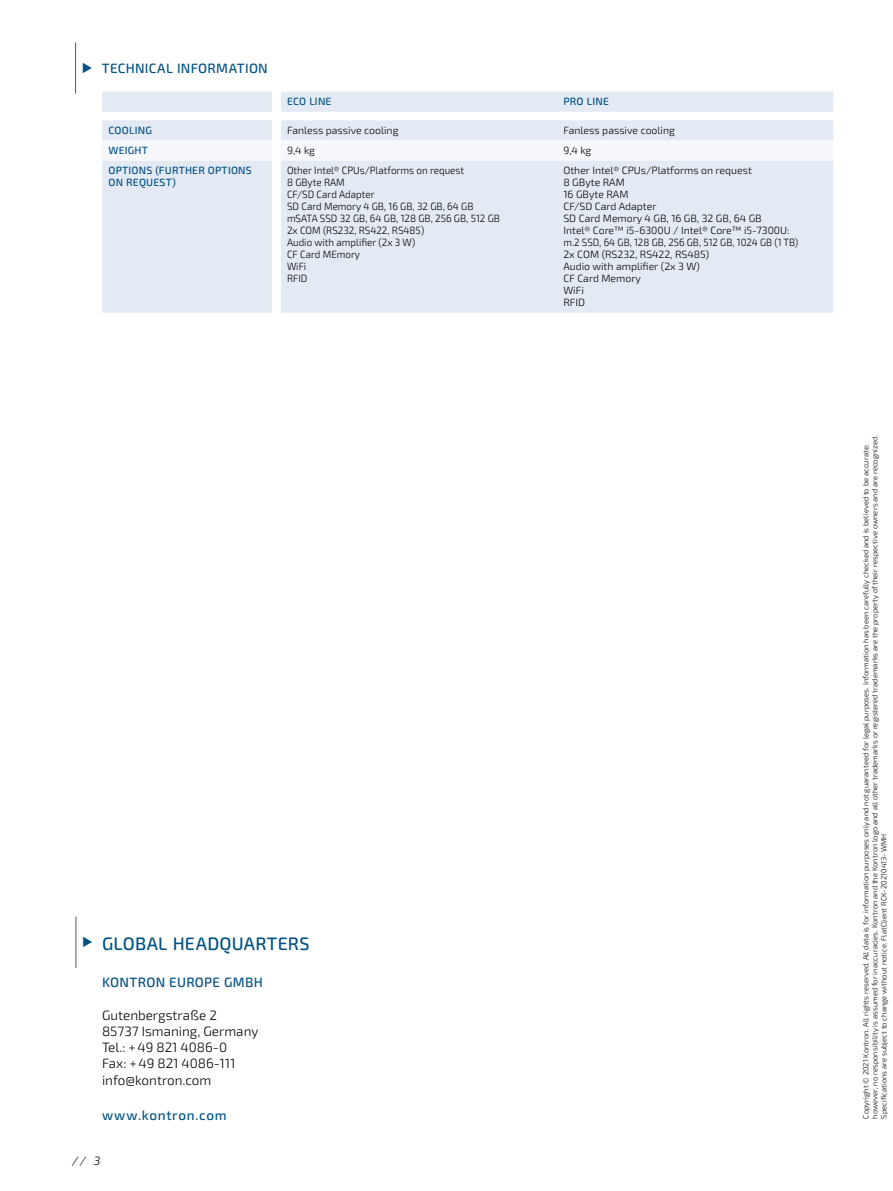
<style>
.page{position:relative;width:893px;height:1191px;background:#fff}
.page>*{position:absolute;margin:0;border:0;box-sizing:border-box;transform-origin:0 0}
.t1{font:500 18px "Exo 2.0";letter-spacing:.01em;color:#005083}
.t2{font:300 13.5px/16.2px "Exo 2.0";color:#000}
.t3{font:500 13.5px "Exo 2.0";letter-spacing:.02em;color:#005083}
.t4{font:500 13.5px "Exo 2.0";letter-spacing:.05em;color:#005083}
.t5{font:italic 300 12px "Sn T";color:#000}
.t6{font:300 10.5px/12px "Exo 2.0";color:#000}
.t7{font:300 10.5px/12px "Sn T";color:#000;scale:.94 1}
.t8{font:500 10.5px/12px "Sn T";letter-spacing:.02em;color:#005083}
.t9{font:300 10.5px "Sn T";color:#000}
.t10{font:300 7.5px/9px "Exo 2.0";letter-spacing:.01em;color:#000}
.s1{font-family:"Sn T"}
</style>
<div class="page">
<hr style="left:76px;top:916px;width:1px;height:51px;background:#575756">
<hr style="left:75px;top:43px;width:1px;height:51px;background:#575756">
<svg style="left:102px;top:92px;width:731px;height:221px;background:#e7ecf4"></svg>
<h2 class="t3" style="left:102px;top:60px;width:168px">TECHNICAL INFORMATION</h2>
<h3 class="t8" style="left:287px;top:96px;width:46px">ECO LINE</h3>
<h3 class="t8" style="left:563px;top:96px;width:47px">PRO LINE</h3>
<h3 class="t8" style="left:108px;top:125px;width:45px">COOLING</h3>
<h3 class="t9" style="left:287px;top:124px;width:113px">Fanless passive cooling</h3>
<h3 class="t9" style="left:563px;top:124px;width:113px">Fanless passive cooling</h3>
<h3 class="t8" style="left:108px;top:145px;width:41px">WEIGHT</h3>
<h3 class="t9" style="left:287px;top:144px;width:30px">9,4 kg</h3>
<h3 class="t9" style="left:563px;top:144px;width:30px">9,4 kg</h3>
<h3 class="t8" style="left:108px;top:165px;width:145px">OPTIONS (FURTHER OPTIONS<br>ON REQUEST)</h3>
<h3 class="t7" style="left:287px;top:165px;width:228px">Other Intel® CPUs/Platforms on request<br>8 GByte RAM<br>CF/SD Card Adapter<br>SD Card Memory 4 GB, 16 GB, 32 GB, 64 GB mSATA SSD 32 GB, 64 GB, 128 GB, 256 GB, 512 GB<br>2x COM (RS232, RS422, RS485)<br>Audio with amplifier (2x 3 W)<br>CF Card MEmory<br>WiFi<br>RFID</h3>
<p class="t6" style="left:563px;top:165px;width:236px">Other Intel® CPUs/Platforms on request<br>8 GByte RAM<br>16 GByte RAM<br>CF/SD Card Adapter<br>SD Card Memory 4 GB, 16 GB, 32 GB, 64 GB<br>Intel® Core™ i5-6300U / Intel® Core™ i5-7300U: m.2 SSD, 64 GB, 128 GB, 256 GB, 512 GB, 1024 GB (1 TB)<br>2x COM (RS232, RS422, RS485)<br>Audio with amplifier (2x 3 W)<br>CF Card Memory<br>WiFi<br>RFID</p>
<h1 class="t1" style="left:102px;top:932px;width:209px">GLOBAL HEADQUARTERS</h1>
<h2 class="t3" style="left:102px;top:974px;width:162px">KONTRON EUROPE GMBH</h2>
<h2 class="t2" style="left:102px;top:1007px;width:158px">Gutenbergstraße 2<br>85737 Ismaning, Germany<br>Tel.: +49 821 4086-0<br>Fax: +49 821 4086-111 info@kontron.com</h2>
<h2 class="t4" style="left:102px;top:1107px;width:126px">www.kontron.com</h2>
<h3 class="t5" style="left:72px;top:1153px;width:29px">// 3</h3>
<p class="t10" style="left:862px;top:1118px;width:685px;rotate:-90deg">Copyright © 2021 Kontron. All rights reserved. All data is for information purposes only and not guaranteed for legal purposes. Information has been carefully checked and is believed to be accurate; however, no responsibility is assumed for inaccuracies. Kontron and the Kontron logo and all other trademarks or registered trademarks are the property of their respective owners and are recognized.<br>Specifications are subject to change without notice. <span class="s1">FlatClient RCK-20210413-WMH</span></p>
</div>
